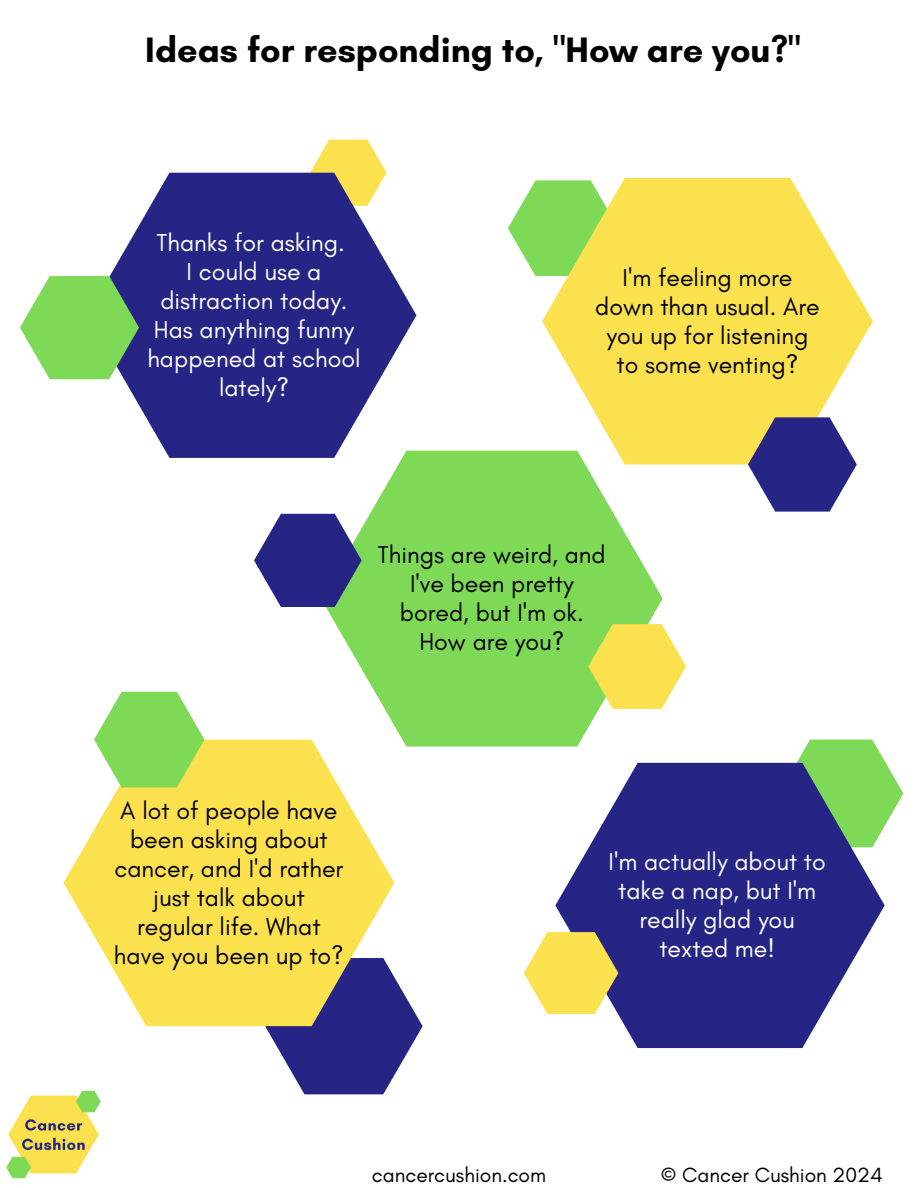
<style>
.page{position:relative;width:918px;height:1188px;background:#fff}
.page>*{position:absolute;margin:0;border:0;box-sizing:border-box;transform-origin:0 0}
.t1{font:700 36px "Glacial Indifference";color:#000}
.t2{font:24.9px/29.1px "Glacial Indifference";color:#000;text-align:center}
.t3{font:24.9px/29.1px "Glacial Indifference";color:#fff;text-align:center}
.t4{font:21px "Glacial Indifference";color:#000}
</style>
<div class="page">
<svg style="left:310px;top:140px;width:77px;height:33px"></svg>
<svg style="left:87px;top:173px;width:330px;height:285px;fill:#262586"></svg>
<svg style="left:321px;top:451px;width:342px;height:296px;fill:#7ed957"></svg>
<svg style="left:588px;top:624px;width:98px;height:85px;background:#ece366"></svg>
<svg style="left:254px;top:514px;width:108px;height:93px"></svg>
<svg style="left:779px;top:740px;width:124px;height:85px"></svg>
<svg style="left:508px;top:180px;width:34px;height:96px"></svg>
<svg style="left:542px;top:178px;width:331px;height:286px;fill:#fbe14e"></svg>
<svg style="left:555px;top:763px;width:330px;height:285px;fill:#262586"></svg>
<svg style="left:265px;top:976px;width:158px;height:118px"></svg>
<svg style="left:63px;top:740px;width:331px;height:286px;fill:#fbe14e"></svg>
<svg style="left:20px;top:276px;width:119px;height:103px;background:#84c872"></svg>
<svg style="left:748px;top:417px;width:109px;height:95px"></svg>
<svg style="left:94px;top:692px;width:110px;height:95px"></svg>
<svg style="left:524px;top:932px;width:94px;height:82px;background:#e8d46e"></svg>
<img style="left:6px;top:1090px;width:95px;height:89px">
<p class="t1" style="left:145px;top:28px;width:657px">Ideas for responding to, "How are you?"</p>
<h1 class="t3" style="left:147px;top:228px;width:215px">Thanks for asking.<br>I could use a distraction today.<br>Has anything funny happened at school lately?</h1>
<p class="t2" style="left:595px;top:263px;width:226px">I'm feeling more down than usual. Are you up for listening to some venting?</p>
<p class="t2" style="left:378px;top:540px;width:229px">Things are weird, and<br>I've been pretty bored, but I'm ok.<br>How are you?</p>
<p class="t2" style="left:114px;top:795px;width:231px">A lot of people have been asking about cancer, and I'd rather just talk about regular life. What have you been up to?</p>
<h2 class="t3" style="left:609px;top:847px;width:219px">I'm actually about to take a nap, but I'm really glad you texted me!</h2>
<h2 class="t4" style="left:372px;top:1162px;width:176px">cancercushion.com</h2>
<p class="t4" style="left:661px;top:1162px;width:223px">© Cancer Cushion 2024</p>
</div>
